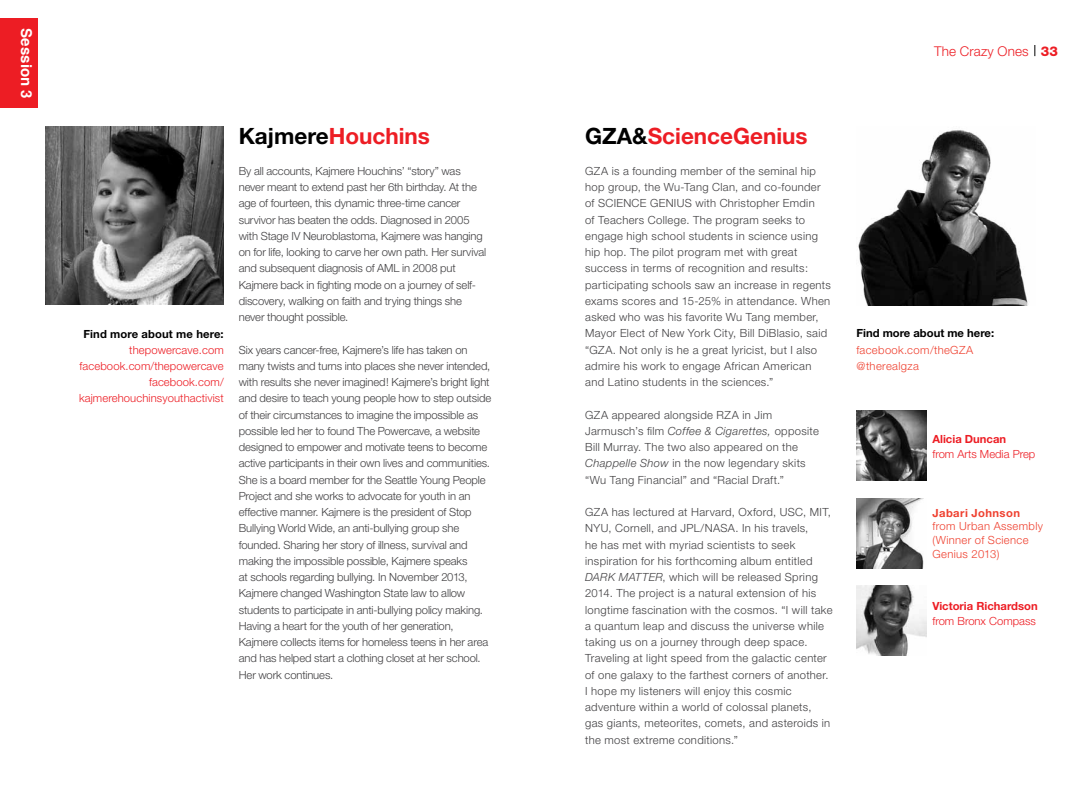
<style>
.page{position:relative;width:1080px;height:810px;background:#fff}
.page>*{position:absolute;margin:0;border:0;box-sizing:border-box;transform-origin:0 0}
.t1{font:700 22.5px "Helvetica Neue";color:#ed1d24}
.t2{font:700 15px "Helvetica";color:#fff}
.t3{font:300 13.5px "Helvetica Neue";letter-spacing:.01em;color:#ed1d24}
.t4{font:800 13.5px "Helvetica Neue";color:#ed1d24}
.t5{font:300 11.25px/16.2px "Helvetica Neue";letter-spacing:-.005em;color:#414042}
.t6{font:300 11.25px/16.2px "Helvetica Neue";letter-spacing:.03em;color:#414042}
.t7{font:300 11.25px/16.2px "Helvetica Neue";letter-spacing:.01em;color:#ed1d24;text-align:right}
.t8{font:300 11.25px/13.8px "Helvetica Neue";letter-spacing:.03em;color:#ef4130}
.t9{font:700 11.25px "Helvetica Neue";color:#000}
.t10{font:700 11.25px "Helvetica Neue";color:#ed1d24}
.t11{font:700 11.25px "Helvetica Neue";letter-spacing:.04em;color:#ef4130}
.s1{color:#000}
.s2{font-style:italic}
</style>
<div class="page">
<div style="left:0;top:18px;width:37px;height:90px;background:#ed1d24"></div>
<img style="left:45px;top:126px;width:179px;height:179px">
<img style="left:858px;top:130px;width:170px;height:175px">
<img style="left:856px;top:411px;width:71px;height:70px">
<img style="left:856px;top:498px;width:68px;height:70px">
<img style="left:856px;top:585px;width:71px;height:71px">
<h2 class="t2" style="left:39px;top:28px;width:72px;rotate:90deg">Session 3</h2>
<p class="t9" style="left:83px;top:327px;width:142px">Find more about me here:</p>
<p class="t7" style="left:79px;top:341px;width:146px">thepowercave.com facebook.com/thepowercave facebook.com/ kajmerehouchinsyouthactivist</p>
<h1 class="t1" style="left:239px;top:122px;width:193px"><span class="s1">Kajmere</span>Houchins</h1>
<p class="t5" style="left:239px;top:163px;width:249px">By all accounts, Kajmere Houchins’ “story” was never meant to extend past her 6th birthday. At the age of fourteen, this dynamic three-time cancer survivor has beaten the odds. Diagnosed in 2005 with Stage IV Neuroblastoma, Kajmere was hanging on for life, looking to carve her own path. Her survival and subsequent diagnosis of AML in 2008 put Kajmere back in fighting mode on a journey of self&shy;discovery, walking on faith and trying things she never thought possible.</p>
<p class="t5" style="left:239px;top:341px;width:254px">Six years cancer-free, Kajmere’s life has taken on many twists and turns into places she never intended, with results she never imagined! Kajmere’s bright light and desire to teach young people how to step outside of their circumstances to imagine the impossible as possible led her to found The Powercave, a website designed to empower and motivate teens to become active participants in their own lives and communities.<br>She is a board member for the Seattle Young People Project and she works to advocate for youth in an effective manner. Kajmere is the president of Stop Bullying World Wide, an anti-bullying group she founded. Sharing her story of illness, survival and making the impossible possible, Kajmere speaks<br>at schools regarding bullying. In November 2013, Kajmere changed Washington State law to allow students to participate in anti-bullying policy making.<br>Having a heart for the youth of her generation, Kajmere collects items for homeless teens in her area and has helped start a clothing closet at her school.<br>Her work continues.</p>
<p class="t3" style="left:934px;top:43px;width:96px">The Crazy Ones</p>
<p class="t4" style="left:1041px;top:43px;width:19px">33</p>
<h1 class="t1" style="left:585px;top:122px;width:224px"><span class="s1">GZA&amp;</span>ScienceGenius</h1>
<p class="t6" style="left:585px;top:163px;width:247px">GZA is a founding member of the seminal hip hop group, the Wu-Tang Clan, and co-founder of SCIENCE GENIUS with Christopher Emdin<br>of Teachers College. The program seeks to engage high school students in science using hip hop. The pilot program met with great success in terms of recognition and results: participating schools saw an increase in regents exams scores and 15-25% in attendance. When asked who was his favorite Wu Tang member, Mayor Elect of New York City, Bill DiBlasio, said “GZA. Not only is he a great lyricist, but I also admire his work to engage African American and Latino students in the sciences.”</p>
<p class="t6" style="left:585px;top:406px;width:235px">GZA appeared alongside RZA in Jim Jarmusch’s film <span class="s2">Coffee &amp; Cigarettes,</span> opposite Bill Murray. The two also appeared on the <span class="s2">Chappelle Show</span> in the now legendary skits “Wu Tang Financial” and “Racial Draft.”</p>
<p class="t6" style="left:585px;top:504px;width:249px">GZA has lectured at Harvard, Oxford, USC, MIT, NYU, Cornell, and JPL/NASA. In his travels,<br>he has met with myriad scientists to seek inspiration for his forthcoming album entitled <span class="s2">DARK MATTER</span>, which will be released Spring 2014. The project is a natural extension of his longtime fascination with the cosmos. “I will take a quantum leap and discuss the universe while taking us on a journey through deep space.<br>Traveling at light speed from the galactic center of one galaxy to the farthest corners of another.<br>I hope my listeners will enjoy this cosmic adventure within a world of colossal planets, gas giants, meteorites, comets, and asteroids in the most extreme conditions.”</p>
<p class="t9" style="left:856px;top:326px;width:139px">Find more about me here:</p>
<p class="t8" style="left:856px;top:341px;width:118px;line-height:16.2px">facebook.com/theGZA @therealgza</p>
<p class="t10" style="left:932px;top:432px;width:75px">Alicia Duncan</p>
<p class="t7" style="left:932px;top:446px;width:104px">from Arts Media Prep</p>
<p class="t11" style="left:932px;top:506px;width:89px">Jabari Johnson</p>
<p class="t8" style="left:932px;top:519px;width:112px">from Urban Assembly (Winner of Science<br>Genius 2013)</p>
<p class="t10" style="left:932px;top:599px;width:107px">Victoria Richardson</p>
<p class="t7" style="left:932px;top:613px;width:105px">from Bronx Compass</p>
</div>
